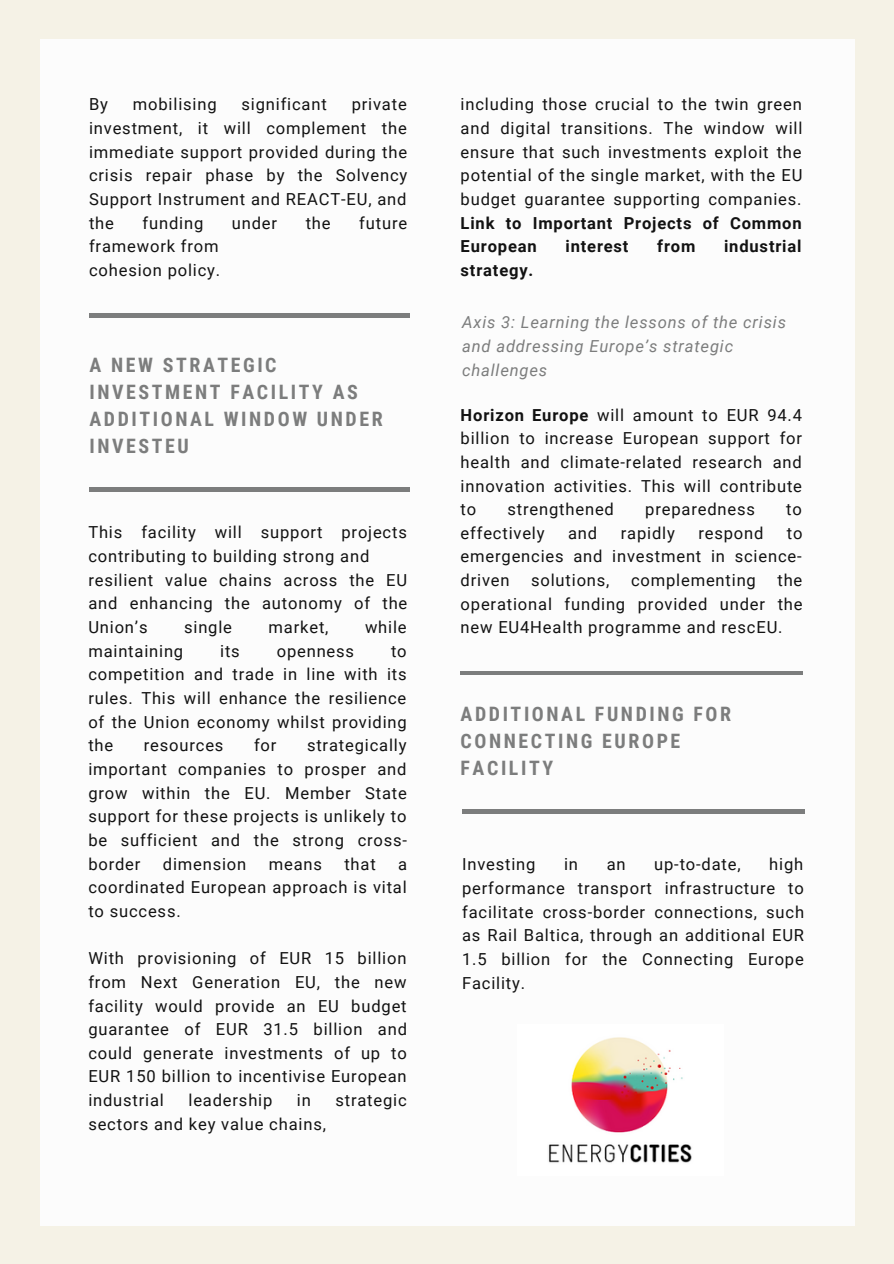
<style>
.page{position:relative;width:894px;height:1264px;background:#fff}
.page>*{position:absolute;margin:0;border:0;box-sizing:border-box;transform-origin:0 0}
.t1{font:700 19.8px/27px "Roboto Condensed";letter-spacing:.13em;color:#7c7d7d}
.t2{font:16.5px/23.7px "Roboto";letter-spacing:.05em;color:#121212;text-align:justify}
.t3{font:italic 16.5px/23.7px "Roboto";letter-spacing:.05em;color:#7c7d7d}
.t4{font:700 16.5px/23.7px "Roboto";letter-spacing:.05em;color:#121212}
.s1{font-weight:700}
</style>
<div class="page">
<div style="left:0;top:0;width:893px;height:1263px;background:#f5f2e6"></div>
<div style="left:40px;top:40px;width:814px;height:1185px;background:#fcfcfc"></div>
<hr style="left:89px;top:314px;width:320px;height:3px;background:#7c7d7d">
<hr style="left:90px;top:488px;width:319px;height:3px;background:#7c7d7d">
<hr style="left:460px;top:671px;width:343px;height:3px;background:#7c7d7d">
<hr style="left:462px;top:810px;width:342px;height:3px;background:#7c7d7d">
<img style="left:548px;top:1037px;width:144px;height:126px">
<p class="t2" style="left:89px;top:93px;width:20px">By</p>
<p class="t2" style="left:133px;top:93px;width:85px">mobilising</p>
<p class="t2" style="left:241px;top:93px;width:87px">significant</p>
<p class="t2" style="left:89px;top:93px;width:320px;text-indent:262px">private investment, it will complement the immediate support provided during the crisis repair phase by the Solvency Support Instrument and REACT-EU, and the</p>
<p class="t2" style="left:142px;top:211px;width:62px">funding</p>
<p class="t2" style="left:232px;top:211px;width:47px">under</p>
<p class="t2" style="left:306px;top:211px;width:26px">the</p>
<p class="t2" style="left:359px;top:211px;width:49px">future</p>
<p class="t2" style="left:89px;top:235px;width:133px">framework from cohesion policy.</p>
<p class="t1" style="left:89px;top:352px;width:295px">A NEW STRATEGIC<br>INVESTMENT FACILITY AS<br>ADDITIONAL WINDOW UNDER<br>INVESTEU</p>
<p class="t2" style="left:88px;top:521px;width:320px;text-align:left">This facility will support projects contributing to building strong and resilient value chains across the EU and enhancing the autonomy of the<br>Union’s</p>
<p class="t2" style="left:184px;top:615px;width:49px">single</p>
<p class="t2" style="left:268px;top:615px;width:61px">market,</p>
<p class="t2" style="left:365px;top:615px;width:43px">while</p>
<p class="t2" style="left:88px;top:639px;width:96px">maintaining</p>
<p class="t2" style="left:220px;top:639px;width:21px">its</p>
<p class="t2" style="left:277px;top:639px;width:79px">openness</p>
<p class="t2" style="left:88px;top:639px;width:320px;text-indent:302px">to competition and trade in line with its rules. This will enhance the resilience of the Union economy whilst providing the</p>
<p class="t2" style="left:144px;top:733px;width:81px">resources</p>
<p class="t2" style="left:254px;top:733px;width:24px">for</p>
<p class="t2" style="left:88px;top:733px;width:320px;text-indent:219px">strategically important companies to prosper and grow within the EU. Member State support for these projects is unlikely to be sufficient and the strong cross&shy;border</p>
<p class="t2" style="left:163px;top:852px;width:85px">dimension</p>
<p class="t2" style="left:269px;top:852px;width:55px">means</p>
<p class="t2" style="left:344px;top:852px;width:33px">that</p>
<p class="t2" style="left:88px;top:852px;width:320px;text-indent:310px">a coordinated European approach is vital to success.</p>
<p class="t2" style="left:88px;top:946px;width:320px">With provisioning of EUR 15 billion from Next Generation EU, the new facility would provide an EU budget guarantee of EUR 31.5 billion and could generate investments of up to EUR 150 billion to incentivise European industrial</p>
<p class="t2" style="left:188px;top:1088px;width:85px">leadership</p>
<p class="t2" style="left:297px;top:1088px;width:15px">in</p>
<p class="t2" style="left:335px;top:1088px;width:73px">strategic</p>
<p class="t2" style="left:88px;top:1112px;width:239px">sectors and key value chains,</p>
<p class="t2" style="left:460px;top:93px;width:343px">including those crucial to the twin green and digital transitions. The window will ensure that such investments exploit the potential of the single market, with the EU budget guarantee supporting companies.</p>
<p class="t4" style="left:460px;top:211px;width:342px">Link to Important Projects of Common<br>European</p>
<p class="t4" style="left:565px;top:235px;width:65px">interest</p>
<p class="t4" style="left:657px;top:235px;width:40px">from</p>
<p class="t4" style="left:723px;top:235px;width:79px">industrial</p>
<p class="t4" style="left:460px;top:258px;width:74px">strategy.</p>
<p class="t3" style="left:462px;top:311px;width:325px">Axis 3: Learning the lessons of the crisis and addressing Europe’s strategic challenges</p>
<p class="t2" style="left:460px;top:403px;width:343px"><span class="s1">Horizon Europe</span> will amount to EUR 94.4 billion to increase European support for health and climate-related research and innovation activities. This will contribute to</p>
<p class="t2" style="left:507px;top:497px;width:108px">strengthened</p>
<p class="t2" style="left:645px;top:497px;width:111px">preparedness</p>
<p class="t2" style="left:786px;top:497px;width:17px">to</p>
<p class="t2" style="left:460px;top:521px;width:85px">effectively</p>
<p class="t2" style="left:568px;top:521px;width:31px">and</p>
<p class="t2" style="left:620px;top:521px;width:56px">rapidly</p>
<p class="t2" style="left:698px;top:521px;width:67px">respond</p>
<p class="t2" style="left:460px;top:521px;width:343px;text-indent:326px">to emergencies and investment in science&shy;driven</p>
<p class="t2" style="left:460px;top:568px;width:343px;text-indent:317px">the operational funding provided under the new EU4Health programme and rescEU.</p>
<p class="t2" style="left:531px;top:568px;width:80px">solutions,</p>
<p class="t2" style="left:631px;top:568px;width:126px">complementing</p>
<p class="t1" style="left:460px;top:701px;width:272px">ADDITIONAL FUNDING FOR<br>CONNECTING EUROPE<br>FACILITY</p>
<p class="t2" style="left:462px;top:853px;width:343px;text-indent:307px">high performance transport infrastructure to facilitate cross-border connections, such as Rail Baltica, through an additional EUR 1.5 billion for the Connecting Europe Facility.</p>
<p class="t2" style="left:462px;top:853px;width:75px">Investing</p>
<p class="t2" style="left:564px;top:853px;width:15px">in</p>
<p class="t2" style="left:606px;top:853px;width:20px">an</p>
<p class="t2" style="left:654px;top:853px;width:88px">up-to-date,</p>
</div>
